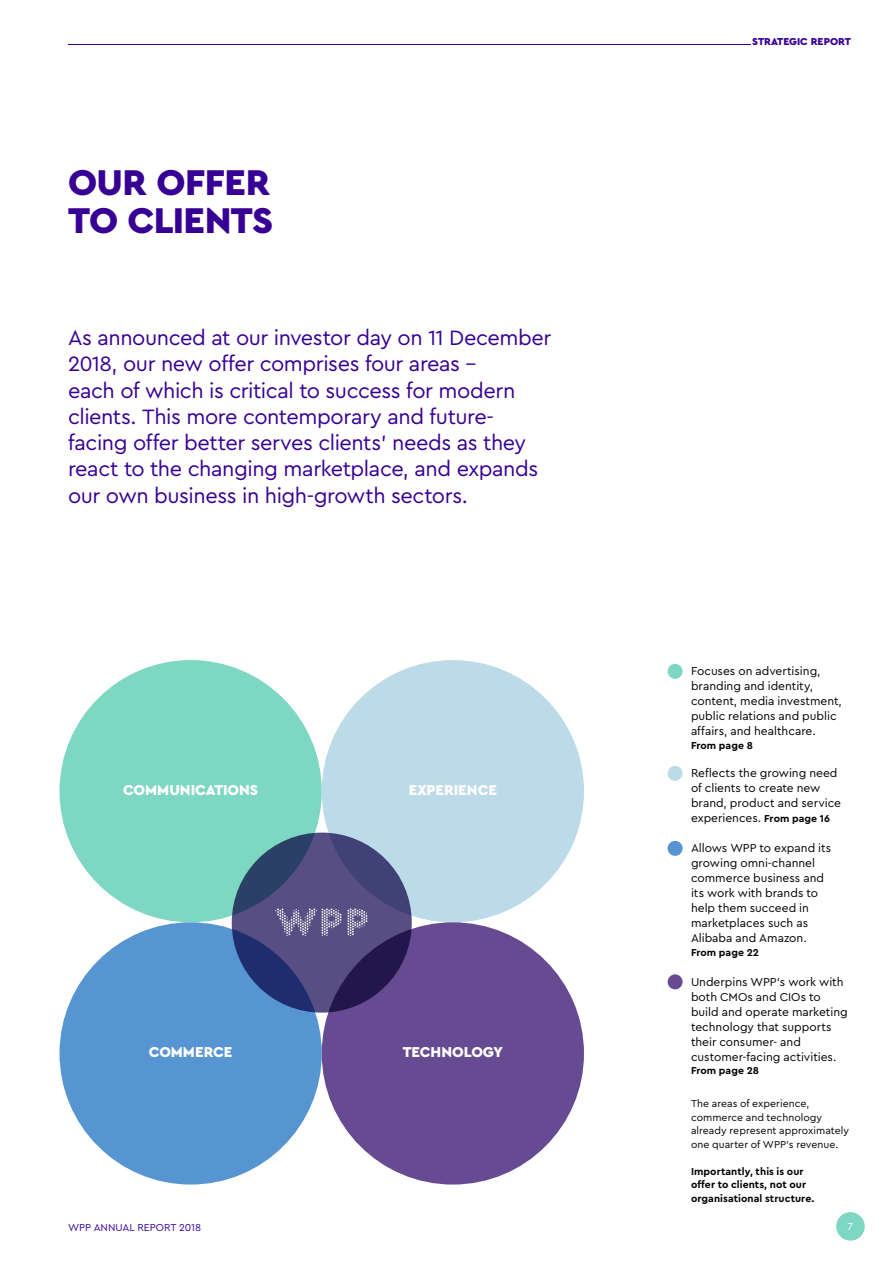
<style>
.page{position:relative;width:893px;height:1263px;background:#fff}
.page>*{position:absolute;margin:0;border:0;box-sizing:border-box;transform-origin:0 0}
.t1{font:900 37.5px/37.5px "WPP";letter-spacing:-.015em;color:#370094}
.t2{font:21.75px/26.2px "WPP";letter-spacing:-.02em;color:#370094}
.t3{font:900 15px "WPP";letter-spacing:-.005em;color:#fff}
.t4{font:12px/15px "WPP";color:#000}
.t5{font:10.5px/13.5px "WPP";letter-spacing:.005em;color:#000}
.t6{font:700 10.5px/13.5px "WPP";letter-spacing:.005em;color:#000}
.t7{font:10.5px "WPP";letter-spacing:-.005em;color:#370094}
.t8{font:900 10.5px "WPP";color:#370094}
.t9{font:10.5px "WPP";color:#fff}
.s1{font-weight:700;font-size:10.5px}
</style>
<div class="page">
<div style="left:836px;top:1212px;width:29px;height:29px;background:#7dd7c3;border-radius:50%"></div>
<hr style="left:68px;top:44px;width:683px;height:1px;background:#370094">
<div style="left:668px;top:664px;width:15px;height:15px;background:#7dd7c3;border-radius:50%"></div>
<div style="left:668px;top:766px;width:15px;height:15px;background:#bcdae7;border-radius:50%"></div>
<div style="left:668px;top:841px;width:15px;height:15px;background:#5695d2;border-radius:50%"></div>
<div style="left:668px;top:974px;width:15px;height:15px;background:#664a92;border-radius:50%"></div>
<div style="left:60px;top:660px;width:262px;height:262px;background:#7dd7c3;border-radius:50%"></div>
<div style="left:60px;top:922px;width:262px;height:262px;background:#5695d2;border-radius:50%"></div>
<div style="left:322px;top:660px;width:262px;height:262px;background:#bcdae7;border-radius:50%"></div>
<div style="left:322px;top:922px;width:262px;height:262px;background:#664a92;border-radius:50%"></div>
<svg style="left:232px;top:832px;width:180px;height:181px;background:#414075"></svg>
<svg style="left:347px;top:908px;width:20px;height:28px"></svg>
<svg style="left:275px;top:908px;width:66px;height:28px;background:#77709b"></svg>
<h1 class="t1" style="left:68px;top:163px;width:207px">OUR OFFER<br>TO CLIENTS</h1>
<p class="t2" style="left:68px;top:324px;width:485px">As announced at our investor day on 11 December 2018, our new offer comprises four areas –<br>each of which is critical to success for modern clients. This more contemporary and future&shy;facing offer better serves clients’ needs as they react to the changing marketplace, and expands our own business in high-growth sectors.</p>
<p class="t3" style="left:123px;top:780px;width:137px">COMMUNICATIONS</p>
<p class="t3" style="left:149px;top:1042px;width:85px">COMMERCE</p>
<p class="t3" style="left:409px;top:780px;width:90px">EXPERIENCE</p>
<p class="t3" style="left:403px;top:1042px;width:101px">TECHNOLOGY</p>
<p class="t8" style="left:752px;top:35px;width:100px">STRATEGIC REPORT</p>
<p class="t4" style="left:691px;top:663px;width:152px">Focuses on advertising, branding and identity, content, media investment, public relations and public affairs, and healthcare.</p>
<p class="t6" style="left:691px;top:738px;width:63px">From page 8</p>
<p class="t4" style="left:691px;top:765px;width:152px">Reflects the growing need of clients to create new brand, product and service experiences. <span class="s1">From page 16</span></p>
<p class="t4" style="left:691px;top:840px;width:142px">Allows WPP to expand its growing omni-channel commerce business and its work with brands to help them succeed in marketplaces such as<br>Alibaba and Amazon.</p>
<p class="t6" style="left:691px;top:945px;width:69px">From page 22</p>
<p class="t4" style="left:691px;top:973px;width:158px">Underpins WPP’s work with both CMOs and CIOs to build and operate marketing technology that supports their consumer- and customer-facing activities.</p>
<p class="t6" style="left:691px;top:1063px;width:69px">From page 28</p>
<p class="t5" style="left:691px;top:1096px;width:160px">The areas of experience, commerce and technology already represent approximately one quarter of WPP’s revenue.</p>
<p class="t6" style="left:691px;top:1164px;width:125px">Importantly, this is our offer to clients, not our organisational structure.</p>
<p class="t7" style="left:68px;top:1220px;width:135px">WPP ANNUAL REPORT 2018</p>
<p class="t9" style="left:848px;top:1219px;width:7px">7</p>
</div>
